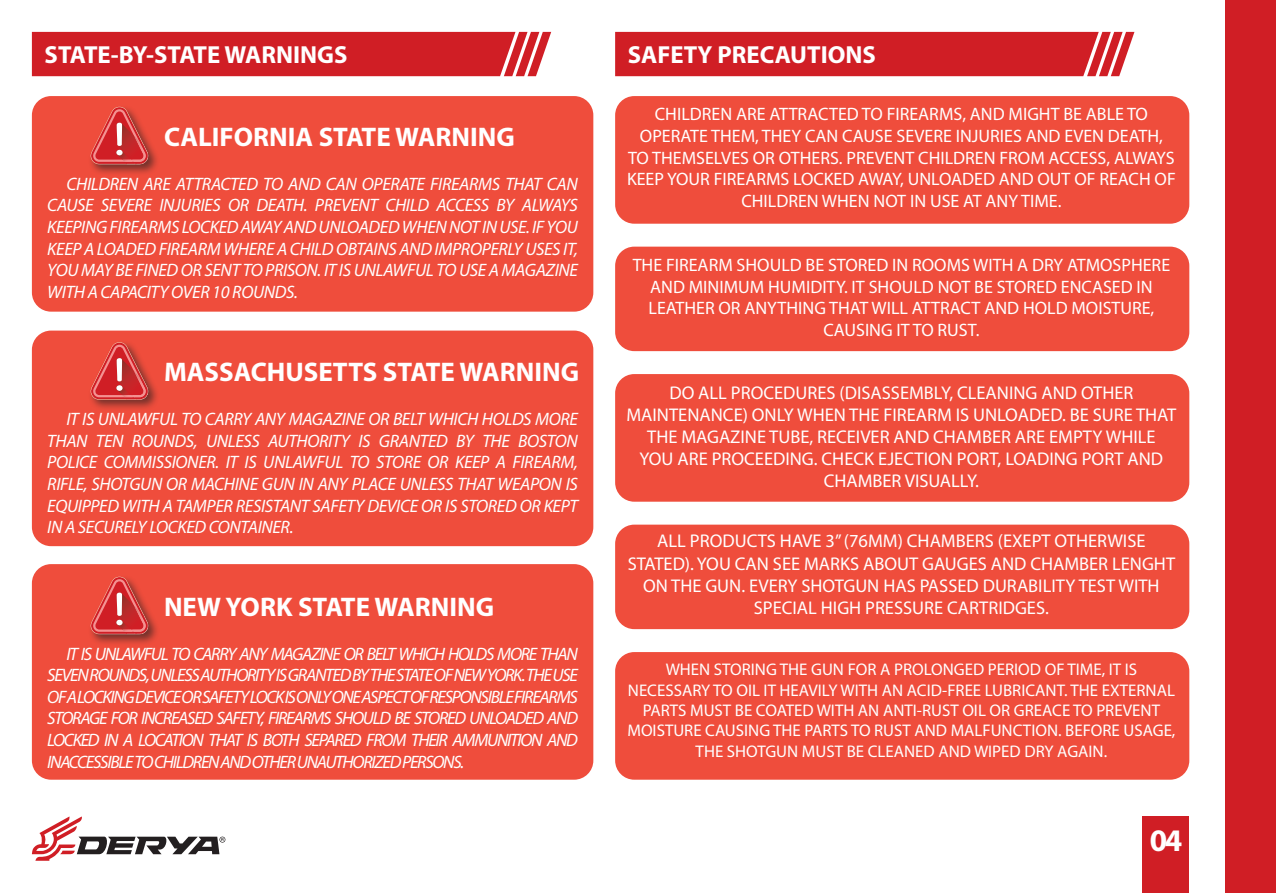
<style>
.page{position:relative;width:1276px;height:893px;background:#fff}
.page>*{position:absolute;margin:0;border:0;box-sizing:border-box;transform-origin:0 0}
.t1{font:700 31.5px "Myriad Pro";color:#fff}
.t2{font:700 27px "Myriad Pro";color:#fff}
.t3{font:700 24.75px "Myriad Pro";color:#fff}
.t4{font:18.45px/22.1px "Myriad Pro";color:#fff;text-align:center}
.t5{font:italic 18px/21.6px "Myriad Pro";letter-spacing:-.02em;color:#fff;text-align:justify}
.t6{font:18px/21.6px "Myriad Pro";color:#fff;text-align:center}
.t7{font:16.88px/20.2px "Myriad Pro";color:#fff;text-align:center}
</style>
<div class="page">
<div style="left:1225px;top:0;width:51px;height:893px;background:#d01e25"></div>
<div style="left:1142px;top:816px;width:47px;height:77px;background:#d01e25"></div>
<svg style="left:32px;top:816px;width:193px;height:45px"></svg>
<div style="left:32px;top:96px;width:561px;height:216px;background:#ef4d3c;border-radius:19px"></div>
<div style="left:32px;top:331px;width:561px;height:215px;background:#ef4d3c;border-radius:19px"></div>
<div style="left:32px;top:564px;width:561px;height:216px;background:#ef4d3c;border-radius:19px"></div>
<div style="left:88px;top:104px;width:71px;height:72px;background:#231f20;opacity:.6"></div>
<svg style="left:89px;top:107px;width:61px;height:58px"></svg>
<div style="left:88px;top:340px;width:71px;height:71px;background:#231f20;opacity:.6"></div>
<svg style="left:89px;top:342px;width:61px;height:58px"></svg>
<div style="left:88px;top:574px;width:71px;height:71px;background:#231f20;opacity:.6"></div>
<svg style="left:89px;top:577px;width:61px;height:58px"></svg>
<div style="left:32px;top:32px;width:519px;height:44px;background:#d01e25"></div>
<div style="left:615px;top:32px;width:519px;height:44px;background:#d01e25"></div>
<div style="left:615px;top:96px;width:574px;height:128px;background:#ef4d3c;border-radius:19px"></div>
<div style="left:615px;top:247px;width:574px;height:104px;background:#ef4d3c;border-radius:19px"></div>
<div style="left:615px;top:374px;width:574px;height:128px;background:#ef4d3c;border-radius:19px"></div>
<div style="left:615px;top:525px;width:574px;height:104px;background:#ef4d3c;border-radius:19px"></div>
<div style="left:615px;top:652px;width:574px;height:128px;background:#ef4d3c;border-radius:19px"></div>
<h3 class="t3" style="left:45px;top:39px;width:304px">STATE-BY-STATE WARNINGS</h3>
<h3 class="t3" style="left:628px;top:39px;width:249px">SAFETY PRECAUTIONS</h3>
<h2 class="t2" style="left:164px;top:119px;width:352px">CALIFORNIA STATE WARNING</h2>
<p class="t5" style="left:47px;top:173px;width:532px;text-indent:19px">CHILDREN ARE ATTRACTED TO AND CAN OPERATE FIREARMS THAT CAN CAUSE SEVERE INJURIES OR DEATH. PREVENT CHILD ACCESS BY ALWAYS KEEPING FIREARMS LOCKED AWAY AND UNLOADED WHEN NOT IN USE. IF YOU KEEP A LOADED FIREARM WHERE A CHILD OBTAINS AND IMPROPERLY USES IT, YOU MAY BE FINED OR SENT TO PRISON. IT IS UNLAWFUL TO USE A MAGAZINE WITH A CAPACITY OVER 10 ROUNDS.</p>
<h2 class="t2" style="left:164px;top:354px;width:417px">MASSACHUSETTS STATE WARNING</h2>
<p class="t5" style="left:47px;top:408px;width:532px;text-indent:19px">IT IS UNLAWFUL TO CARRY ANY MAGAZINE OR BELT WHICH HOLDS MORE THAN TEN ROUNDS, UNLESS AUTHORITY IS GRANTED BY THE BOSTON POLICE COMMISSIONER. IT IS UNLAWFUL TO STORE OR KEEP A FIREARM, RIFLE, SHOTGUN OR MACHINE GUN IN ANY PLACE UNLESS THAT WEAPON IS EQUIPPED WITH A TAMPER RESISTANT SAFETY DEVICE OR IS STORED OR KEPT IN A SECURELY LOCKED CONTAINER.</p>
<h2 class="t2" style="left:164px;top:589px;width:332px">NEW YORK STATE WARNING</h2>
<p class="t5" style="left:47px;top:642px;width:532px;text-indent:19px">IT IS UNLAWFUL TO CARRY ANY MAGAZINE OR BELT WHICH HOLDS MORE THAN SEVEN ROUNDS, UNLESS AUTHORITY IS GRANTED BY THE STATE OF NEW YORK. THE USE OF A LOCKING DEVICE OR SAFETY LOCK IS ONLY ONE ASPECT OF RESPONSIBLE FIREARMS STORAGE FOR INCREASED SAFETY, FIREARMS SHOULD BE STORED UNLOADED AND LOCKED IN A LOCATION THAT IS BOTH SEPARED FROM THEIR AMMUNITION AND INACCESSIBLE TO CHILDREN AND OTHER UNAUTHORIZED PERSONS.</p>
<p class="t6" style="left:627px;top:103px;width:550px">CHILDREN ARE ATTRACTED TO FIREARMS, AND MIGHT BE ABLE TO OPERATE THEM, THEY CAN CAUSE SEVERE INJURIES AND EVEN DEATH,<br>TO THEMSELVES OR OTHERS. PREVENT CHILDREN FROM ACCESS, ALWAYS KEEP YOUR FIREARMS LOCKED AWAY, UNLOADED AND OUT OF REACH OF CHILDREN WHEN NOT IN USE AT ANY TIME.</p>
<p class="t6" style="left:632px;top:254px;width:539px">THE FIREARM SHOULD BE STORED IN ROOMS WITH A DRY ATMOSPHERE AND MINIMUM HUMIDITY. IT SHOULD NOT BE STORED ENCASED IN LEATHER OR ANYTHING THAT WILL ATTRACT AND HOLD MOISTURE, CAUSING IT TO RUST.</p>
<p class="t4" style="left:626px;top:381px;width:551px">DO ALL PROCEDURES (DISASSEMBLY, CLEANING AND OTHER MAINTENANCE) ONLY WHEN THE FIREARM IS UNLOADED. BE SURE THAT THE MAGAZINE TUBE, RECEIVER AND CHAMBER ARE EMPTY WHILE<br>YOU ARE PROCEEDING. CHECK EJECTION PORT, LOADING PORT AND CHAMBER VISUALLY.</p>
<p class="t4" style="left:627px;top:530px;width:549px">ALL PRODUCTS HAVE 3” (76MM) CHAMBERS (EXEPT OTHERWISE STATED). YOU CAN SEE MARKS ABOUT GAUGES AND CHAMBER LENGHT ON THE GUN. EVERY SHOTGUN HAS PASSED DURABILITY TEST WITH SPECIAL HIGH PRESSURE CARTRIDGES.</p>
<p class="t7" style="left:627px;top:659px;width:549px">WHEN STORING THE GUN FOR A PROLONGED PERIOD OF TIME, IT IS NECESSARY TO OIL IT HEAVILY WITH AN ACID-FREE LUBRICANT. THE EXTERNAL PARTS MUST BE COATED WITH AN ANTI-RUST OIL OR GREACE TO PREVENT MOISTURE CAUSING THE PARTS TO RUST AND MALFUNCTION. BEFORE USAGE, THE SHOTGUN MUST BE CLEANED AND WIPED DRY AGAIN.</p>
<h1 class="t1" style="left:1149px;top:819px;width:34px">04</h1>
</div>
